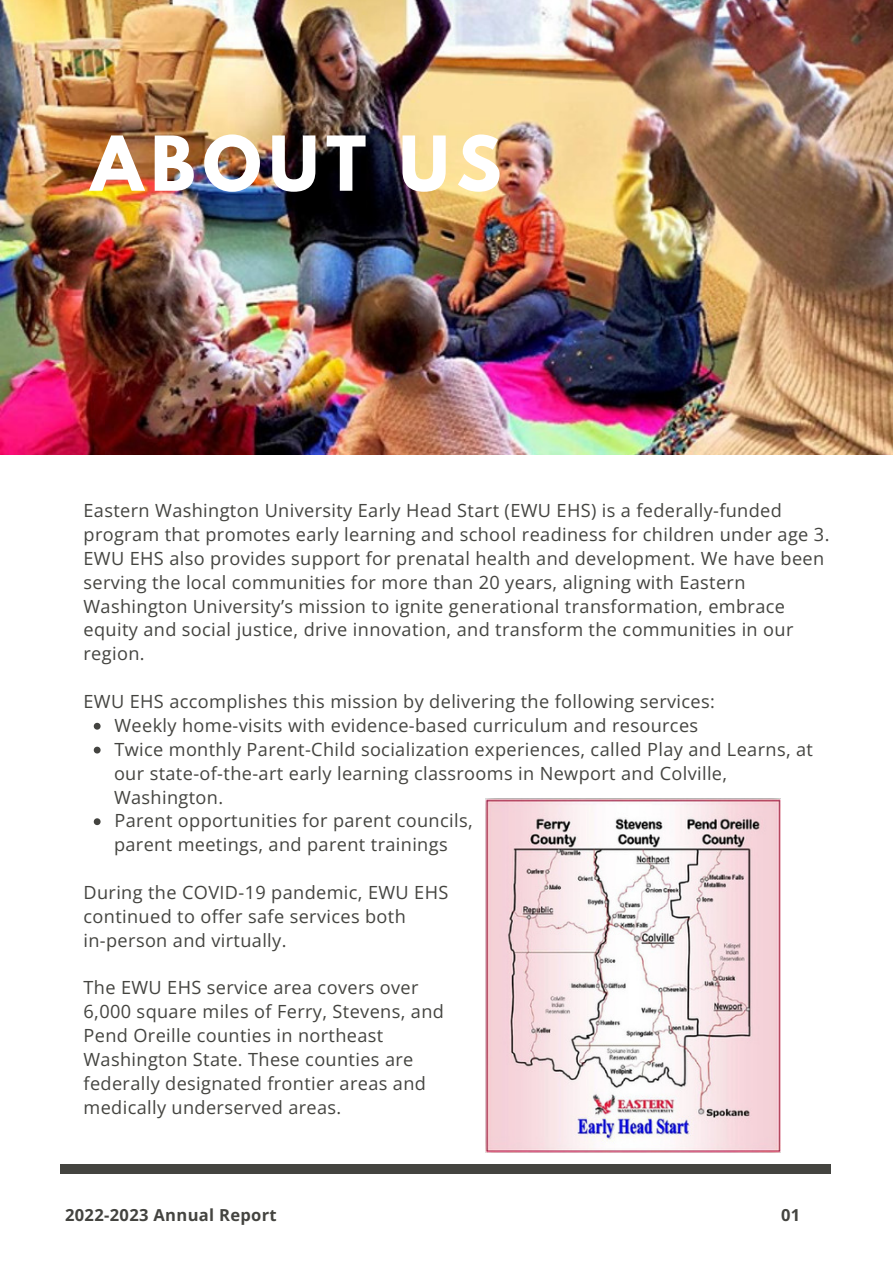
<style>
.page{position:relative;width:894px;height:1264px;background:#fff}
.page>*{position:absolute;margin:0;border:0;box-sizing:border-box;transform-origin:0 0}
.t1{font:700 67.05px "League Spartan";letter-spacing:.11em;color:#fff}
.t2{font:18.15px/23.9px "Open Sans";letter-spacing:.02em;color:#444440}
.t3{font:700 16.5px "Open Sans";letter-spacing:.02em;color:#444440}
</style>
<div class="page">
<img style="left:0;top:0;width:892px;height:454px">
<div style="left:60px;top:1163px;width:770px;height:9px;background:#444440"></div>
<img style="left:485px;top:798px;width:295px;height:354px">
<svg style="left:94px;top:722px;width:7px;height:7px"></svg>
<svg style="left:94px;top:746px;width:7px;height:7px"></svg>
<svg style="left:94px;top:818px;width:7px;height:7px"></svg>
<h1 class="t1" style="left:91px;top:130px;width:412px">ABOUT US</h1>
<p class="t2" style="left:83px;top:498px;width:747px">Eastern Washington University Early Head Start (EWU EHS) is a federally-funded program that promotes early learning and school readiness for children under age 3.<br>EWU EHS also provides support for prenatal health and development. We have been serving the local communities for more than 20 years, aligning with Eastern Washington University’s mission to ignite generational transformation, embrace equity and social justice, drive innovation, and transform the communities in our region.</p>
<p class="t2" style="left:83px;top:689px;width:632px">EWU EHS accomplishes this mission by delivering the following services:</p>
<p class="t2" style="left:114px;top:713px;width:585px">Weekly home-visits with evidence-based curriculum and resources</p>
<p class="t2" style="left:114px;top:736px;width:700px">Twice monthly Parent-Child socialization experiences, called Play and Learns, at</p>
<p class="t2" style="left:114px;top:760px;width:614px">our state-of-the-art early learning classrooms in Newport and Colville,</p>
<p class="t2" style="left:114px;top:784px;width:111px">Washington.</p>
<p class="t2" style="left:114px;top:808px;width:360px">Parent opportunities for parent councils,</p>
<p class="t2" style="left:114px;top:832px;width:335px">parent meetings, and parent trainings</p>
<p class="t2" style="left:83px;top:880px;width:366px">During the COVID-19 pandemic, EWU EHS</p>
<p class="t2" style="left:83px;top:903px;width:324px">continued to offer safe services both</p>
<p class="t2" style="left:83px;top:927px;width:204px">in-person and virtually.</p>
<p class="t2" style="left:83px;top:975px;width:336px">The EWU EHS service area covers over</p>
<p class="t2" style="left:83px;top:999px;width:362px">6,000 square miles of Ferry, Stevens, and</p>
<p class="t2" style="left:83px;top:1023px;width:301px">Pend Oreille counties in northeast</p>
<p class="t2" style="left:83px;top:1047px;width:331px">Washington State. These counties are</p>
<p class="t2" style="left:83px;top:1070px;width:344px">federally designated frontier areas and</p>
<p class="t2" style="left:83px;top:1094px;width:259px">medically underserved areas.</p>
<p class="t3" style="left:65px;top:1203px;width:213px">2022-2023 Annual Report</p>
<p class="t3" style="left:780px;top:1203px;width:21px">01</p>
</div>
